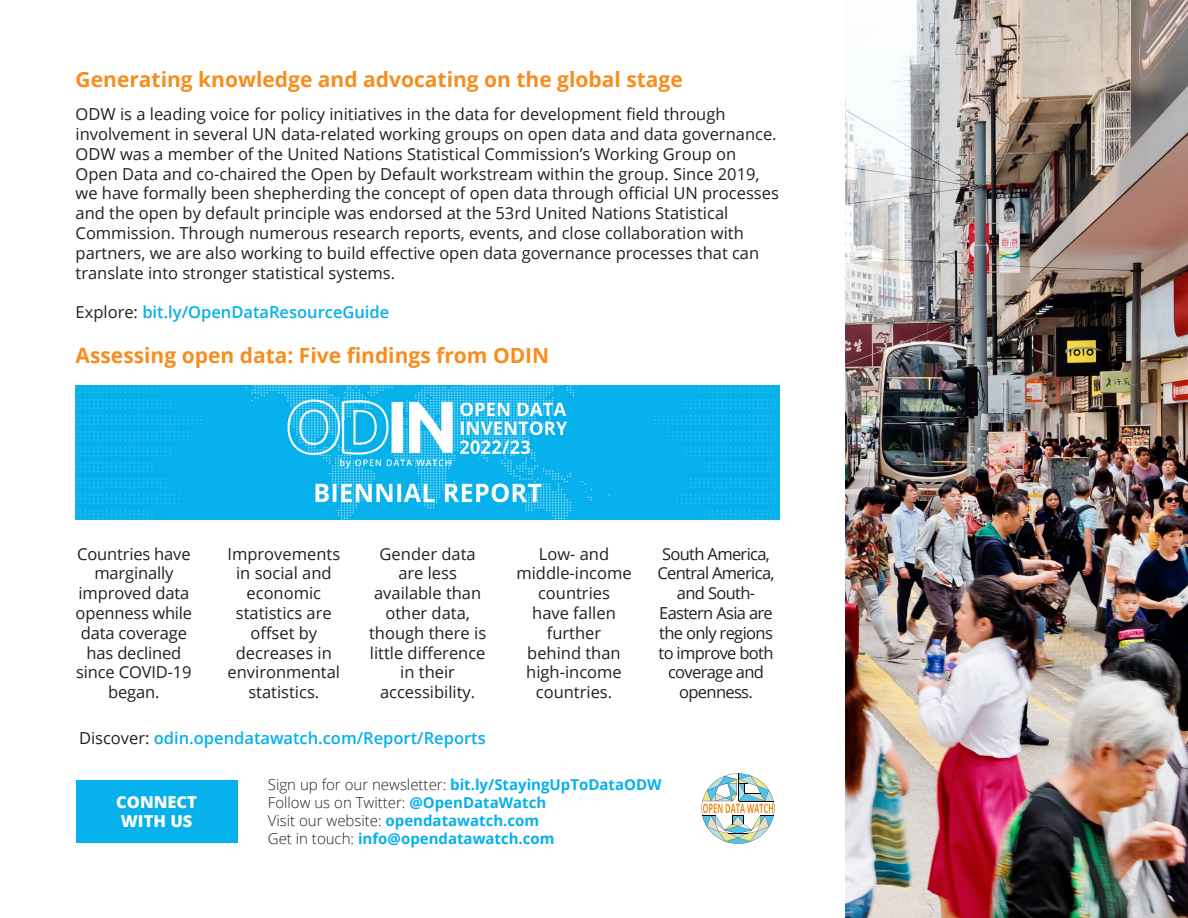
<style>
.page{position:relative;width:1188px;height:918px;background:#fff}
.page>*{position:absolute;margin:0;border:0;box-sizing:border-box;transform-origin:0 0}
.t1{font:700 21px "Open Sans";color:#f78d1e}
.t2{font:16.5px/19.8px "Open Sans";color:#231f20;text-align:center}
.t3{font:16.5px/19.8px "Open Sans";letter-spacing:-.04em;color:#231f20;text-align:center}
.t4{font:600 16.5px "Open Sans";color:#06b0eb}
.t5{font:800 16.5px/19.8px "Open Sans";color:#fff}
.t6{font:700 15px "Open Sans";color:#06b0eb}
.t7{font:300 15px "Open Sans";color:#231f20}
.s1{font-weight:400;color:#231f20}
.s2{font-weight:300;color:#231f20}
.s3{font-weight:700;color:#06b0eb}
</style>
<div class="page">
<img style="left:845px;top:0;width:343px;height:918px">
<div style="left:76px;top:780px;width:162px;height:63px;background:#06b0eb"></div>
<svg style="left:701px;top:773px;width:74px;height:71px"></svg>
<img style="left:76px;top:385px;width:704px;height:134px">
<p class="t1" style="left:76px;top:64px;width:609px">Generating knowledge and advocating on the global stage</p>
<p class="t2" style="left:76px;top:104px;width:705px;text-align:left">ODW is a leading voice for policy initiatives in the data for development field through involvement in several UN data-related working groups on open data and data governance.<br>ODW was a member of the United Nations Statistical Commission’s Working Group on Open Data and co-chaired the Open by Default workstream within the group. Since 2019, we have formally been shepherding the concept of open data through official UN processes and the open by default principle was endorsed at the 53rd United Nations Statistical Commission. Through numerous research reports, events, and close collaboration with partners, we are also working to build effective open data governance processes that can translate into stronger statistical systems.</p>
<p class="t4" style="left:76px;top:301px;width:315px"><span class="s1">Explore:</span> bit.ly/OpenDataResourceGuide</p>
<p class="t1" style="left:76px;top:340px;width:475px">Assessing open data: Five findings from ODIN</p>
<p class="t2" style="left:76px;top:543px;width:118px">Countries have marginally improved data openness while data coverage has declined since COVID-19 began.</p>
<p class="t3" style="left:657px;top:543px;width:119px">South America,<br>Central America, and South-<br>Eastern Asia are the only regions to improve both coverage and openness.</p>
<p class="t2" style="left:369px;top:543px;width:119px">Gender data are less available than other data, though there is little difference in their accessibility.</p>
<p class="t2" style="left:516px;top:543px;width:117px">Low- and middle-income countries</p>
<p class="t2" style="left:228px;top:543px;width:114px">Improvements in social and economic statistics are offset by decreases in environmental statistics.</p>
<p class="t4" style="left:79px;top:727px;width:408px"><span class="s1">Discover:</span> odin.opendatawatch.com/Report/Reports</p>
<p class="t2" style="left:526px;top:603px;width:97px">have fallen further behind than high-income countries.</p>
<p class="t5" style="left:116px;top:791px;width:82px">CONNECT<br>WITH US</p>
<p class="t6" style="left:268px;top:774px;width:395px"><span class="s2">Sign up for our newsletter:</span> bit.ly/StayingUpToDataODW</p>
<p class="t7" style="left:268px;top:792px;width:280px">Follow us on Twitter: <span class="s3">@OpenDataWatch</span></p>
<p class="t6" style="left:268px;top:810px;width:273px"><span class="s2">Visit our website:</span> opendatawatch.com</p>
<p class="t6" style="left:268px;top:828px;width:288px"><span class="s2">Get in touch:</span> info@opendatawatch.com</p>
</div>
